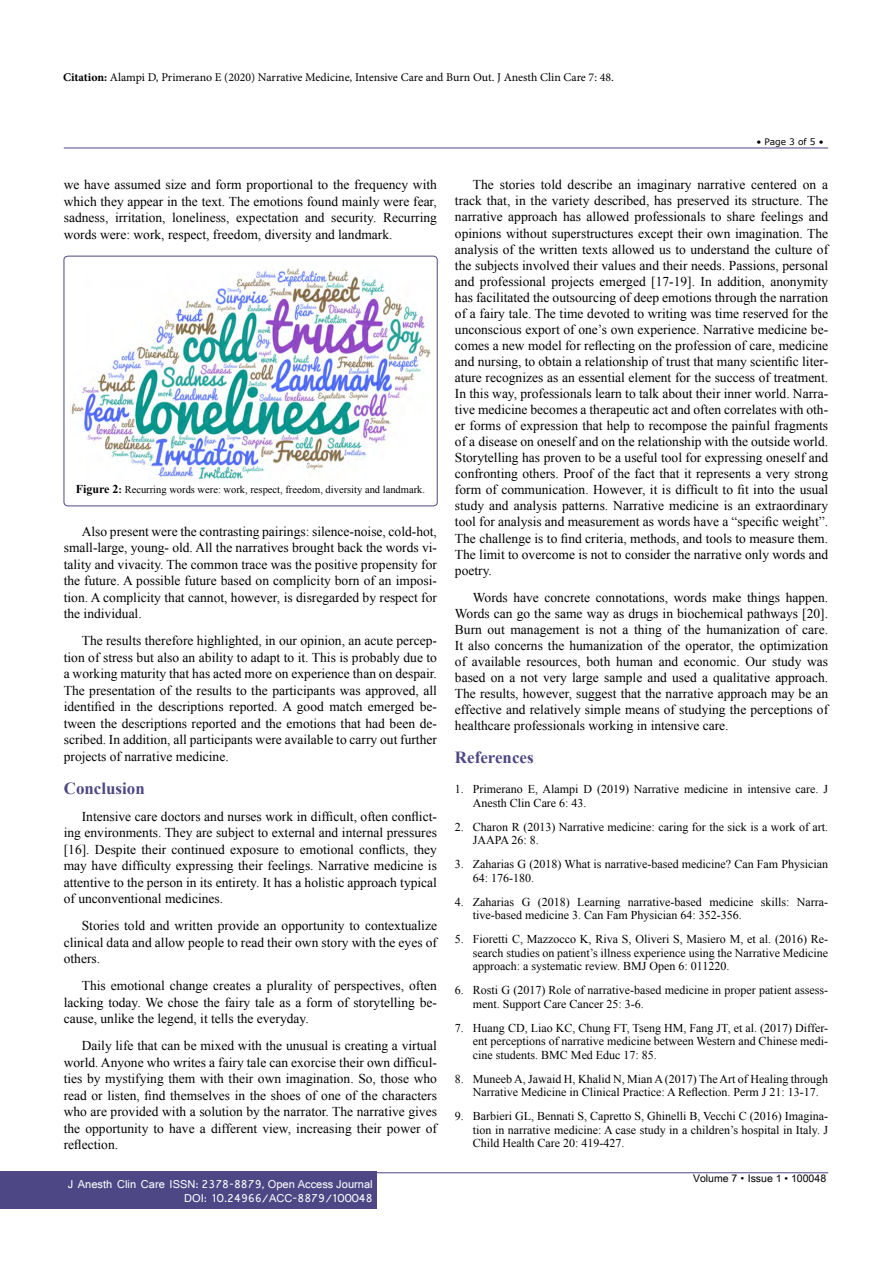
<style>
.page{position:relative;width:893px;height:1263px;background:#fff}
.page>*{position:absolute;margin:0;border:0;box-sizing:border-box;transform-origin:0 0}
.t1{font:700 16.95px "Times New Roman";color:#4d4785}
.t2{font:13.5px/16px "Times New Roman";color:#000;text-align:justify}
.t3{font:12px/13.5px "Times New Roman";color:#000}
.t4{font:12px/14.2px "Shruti";color:#fff;text-align:right}
.t5{font:11.85px "Minion Pro";letter-spacing:-.005em;color:#000}
.t6{font:10.5px "Times New Roman";color:#000}
.t7{font:10.5px "Arial Unicode MS";color:#000}
.t8{font:9px "MS Reference Sans Serif";color:#000}
.s1{font-weight:700}
.s2{font-weight:700;font-size:12px}
.s3{font-family:"Batang"}
</style>
<div class="page">
<hr style="left:64px;top:148px;width:764px;height:1px;background:#4d4785">
<hr style="left:64px;top:1172px;width:764px;height:1px;background:#4d4785">
<div style="left:0;top:1171px;width:376px;height:38px;background:#4d4785"></div>
<svg style="left:64px;top:256px;width:374px;height:250px"></svg>
<img style="left:69px;top:264px;width:362px;height:219px">
<p class="t5" style="left:63px;top:69px;width:552px"><span class="s1">Citation:</span> Alampi D, Primerano E (2020) Narrative Medicine, Intensive Care and Burn Out. J Anesth Clin Care 7: 48.</p>
<p class="t8" style="left:756px;top:136px;width:69px">• Page 3 of 5 •</p>
<p class="t2" style="left:64px;top:176px;width:375px;line-height:16.5px">we have assumed size and form proportional to the frequency with which they appear in the text. The emotions found mainly were fear, sadness, irritation, loneliness, expectation and security. Recurring words were: work, respect, freedom, diversity and landmark.</p>
<p class="t6" style="left:76px;top:483px;width:351px"><span class="s2">Figure 2</span><span class="s1">:</span> Recurring words were: work, respect, freedom, diversity and landmark.</p>
<p class="t2" style="left:64px;top:523px;width:375px;line-height:16.5px;text-indent:18px">Also present were the contrasting pairings: silence-noise, cold-hot, small-large, young- old. All the narratives brought back the words vi&shy;tality and vivacity. The common trace was the positive propensity for the future. A possible future based on complicity born of an imposi&shy;tion. A complicity that cannot, however, is disregarded by respect for the individual.</p>
<p class="t2" style="left:64px;top:632px;width:375px;line-height:16.5px;text-indent:18px">The results therefore highlighted, in our opinion, an acute percep&shy;tion of stress but also an ability to adapt to it. This is probably due to a working maturity that has acted more on experience than on despair.<br>The presentation of the results to the participants was approved, all identified in the descriptions reported. A good match emerged be&shy;tween the descriptions reported and the emotions that had been de&shy;scribed. In addition, all participants were available to carry out further projects of narrative medicine.</p>
<p class="t1" style="left:64px;top:776px;width:83px">Conclusion</p>
<p class="t2" style="left:64px;top:808px;width:375px;line-height:16.5px;text-indent:18px">Intensive care doctors and nurses work in difficult, often conflict&shy;ing environments. They are subject to external and internal pressures [16]. Despite their continued exposure to emotional conflicts, they may have difficulty expressing their feelings. Narrative medicine is attentive to the person in its entirety. It has a holistic approach typical of unconventional medicines.</p>
<p class="t2" style="left:64px;top:917px;width:375px;line-height:16.5px;text-indent:18px">Stories told and written provide an opportunity to contextualize clinical data and allow people to read their own story with the eyes of others.</p>
<p class="t2" style="left:64px;top:977px;width:375px;line-height:16.5px;text-indent:18px">This emotional change creates a plurality of perspectives, often lacking today. We chose the fairy tale as a form of storytelling be&shy;cause, unlike the legend, it tells the everyday.</p>
<p class="t2" style="left:64px;top:1037px;width:375px;line-height:16.5px;text-indent:18px">Daily life that can be mixed with the unusual is creating a virtual world. Anyone who writes a fairy tale can exorcise their own difficul&shy;ties by mystifying them with their own imagination. So, those who read or listen, find themselves in the shoes of one of the characters who are provided with a solution by the narrator. The narrative gives the opportunity to have a different view, increasing their power of reflection.</p>
<p class="t4" style="left:68px;top:1176px;width:307px">J Anesth Clin Care ISSN: 2378-8879, Open Access Journal<br>DOI: 10.24966/ACC-8879/100048</p>
<p class="t2" style="left:455px;top:177px;width:375px;text-indent:18px">The stories told describe an imaginary narrative centered on a track that, in the variety described, has preserved its structure. The narrative approach has allowed professionals to share feelings and opinions without superstructures except their own imagination. The analysis of the written texts allowed us to understand the culture of the subjects involved their values and their needs. Passions, personal and professional projects emerged [17-19]. In addition, anonymity has facilitated the outsourcing of deep emotions through the narration of a fairy tale. The time devoted to writing was time reserved for the unconscious export of one’s own experience. Narrative medicine be&shy;comes a new model for reflecting on the profession of care, medicine and nursing, to obtain a relationship of trust that many scientific liter&shy;ature recognizes as an essential element for the success of treatment.<br>In this way, professionals learn to talk about their inner world. Narra&shy;tive medicine becomes a therapeutic act and often correlates with oth&shy;er forms of expression that help to recompose the painful fragments of a disease on oneself and on the relationship with the outside world.<br>Storytelling has proven to be a useful tool for expressing oneself and confronting others. Proof of the fact that it represents a very strong form of communication. However, it is difficult to fit into the usual study and analysis patterns. Narrative medicine is an extraordinary tool for analysis and measurement as words have a “specific weight”.<br>The challenge is to find criteria, methods, and tools to measure them.<br>The limit to overcome is not to consider the narrative only words and poetry.</p>
<p class="t2" style="left:455px;top:589px;width:375px;text-indent:18px">Words have concrete connotations, words make things happen.<br>Words can go the same way as drugs in biochemical pathways [20].<br>Burn out management is not a thing of the humanization of care.<br>It also concerns the humanization of the operator, the optimization of available resources, both human and economic. Our study was based on a not very large sample and used a qualitative approach.<br>The results, however, suggest that the narrative approach may be an effective and relatively simple means of studying the perceptions of healthcare professionals working in intensive care.</p>
<p class="t1" style="left:455px;top:746px;width:80px">References</p>
<p class="t3" style="left:473px;top:782px;width:357px;text-indent:-18px">1. Primerano E, Alampi D (2019) Narrative medicine in intensive care. J<br>Anesth Clin Care 6: 43.</p>
<p class="t3" style="left:473px;top:820px;width:357px;text-indent:-18px">2. Charon R (2013) Narrative medicine: caring for the sick is a work of art.<br>JAAPA 26: 8.</p>
<p class="t3" style="left:473px;top:857px;width:357px;text-indent:-18px">3. Zaharias G (2018) What is narrative-based medicine? Can Fam Physician<br>64: 176-180.</p>
<p class="t3" style="left:473px;top:895px;width:357px;text-indent:-18px">4. Zaharias G (2018) Learning narrative-based medicine skills: Narra&shy;tive-based medicine 3. Can Fam Physician 64: 352-356.</p>
<p class="t3" style="left:473px;top:932px;width:357px;text-align:justify;text-indent:-18px">5. Fioretti C, Mazzocco K, Riva S, Oliveri S, Masiero M, et al. (2016) Re&shy;search studies on patient’s illness experience using the Narrative Medicine approach: a systematic review. BMJ Open 6: 011220.</p>
<p class="t3" style="left:473px;top:983px;width:357px;text-indent:-18px">6. Rosti G (2017) Role of narrative-based medicine in proper patient assess&shy;ment. Support Care Cancer 25: 3-6.</p>
<p class="t3" style="left:473px;top:1021px;width:357px;text-align:justify;text-indent:-18px">7. Huang CD, Liao KC, Chung FT, Tseng HM, Fang JT, et al. (2017) Differ&shy;ent perceptions of narrative medicine between Western and Chinese medi&shy;cine students. BMC Med Educ 17: 85.</p>
<p class="t3" style="left:473px;top:1072px;width:357px;text-indent:-18px">8. Muneeb A, Jawaid H, Khalid N, Mian A (2017) The Art of Healing through<br>Narrative Medicine in Clinical Practice: A Reflection. Perm J 21: 13-17.</p>
<p class="t3" style="left:473px;top:1109px;width:357px;text-align:justify;text-indent:-18px">9. Barbieri GL, Bennati S, Capretto S, Ghinelli B, Vecchi C (2016) Imagina&shy;tion in narrative medicine: A case study in a children’s hospital in Italy. J Child Health Care 20: 419-427.</p>
<p class="t7" style="left:693px;top:1170px;width:135px">Volume 7 <span class="s3">•</span> Issue 1 • 100048</p>
</div>
